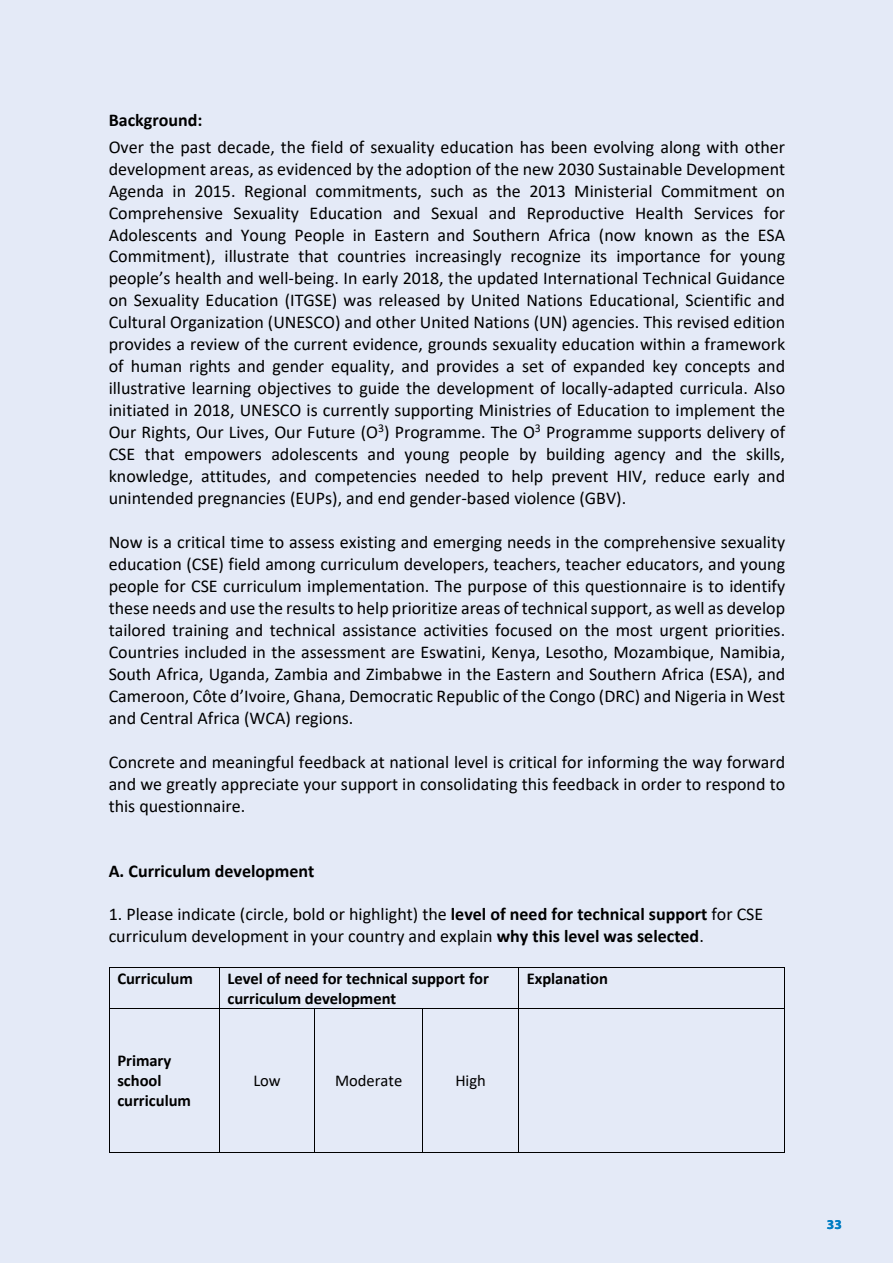
<style>
.page{position:relative;width:893px;height:1263px;background:#e4eaf7}
.page>*{position:absolute;margin:0;border:0;box-sizing:border-box;transform-origin:0 0}
.t1{font:18px/21.9px "Calibri";color:#000;text-align:justify}
.t2{font:700 18px "Calibri";color:#000}
.t3{font:700 16.5px/20.1px "Calibri";color:#000}
.t4{font:16.5px "Calibri";color:#000}
.t5{font:700 13.5px "Myriad Pro";color:#007dc3}
.s1{font-weight:700}
</style>
<div class="page">
<hr style="left:109px;top:967px;width:110px;height:1px;background:#000">
<hr style="left:220px;top:967px;width:298px;height:1px;background:#000">
<hr style="left:519px;top:967px;width:265px;height:1px;background:#000">
<hr style="left:109px;top:968px;width:1px;height:40px;background:#000">
<hr style="left:219px;top:968px;width:1px;height:40px;background:#000">
<hr style="left:518px;top:968px;width:1px;height:40px;background:#000">
<hr style="left:784px;top:968px;width:1px;height:40px;background:#000">
<hr style="left:109px;top:1008px;width:110px;height:1px;background:#000">
<hr style="left:220px;top:1008px;width:94px;height:1px;background:#000">
<hr style="left:315px;top:1008px;width:107px;height:1px;background:#000">
<hr style="left:423px;top:1008px;width:95px;height:1px;background:#000">
<hr style="left:519px;top:1008px;width:265px;height:1px;background:#000">
<hr style="left:109px;top:1009px;width:1px;height:143px;background:#000">
<hr style="left:109px;top:1152px;width:110px;height:1px;background:#000">
<hr style="left:219px;top:1009px;width:1px;height:143px;background:#000">
<hr style="left:220px;top:1152px;width:94px;height:1px;background:#000">
<hr style="left:314px;top:1009px;width:1px;height:143px;background:#000">
<hr style="left:315px;top:1152px;width:107px;height:1px;background:#000">
<hr style="left:422px;top:1009px;width:1px;height:143px;background:#000">
<hr style="left:423px;top:1152px;width:95px;height:1px;background:#000">
<hr style="left:518px;top:1009px;width:1px;height:143px;background:#000">
<hr style="left:519px;top:1152px;width:265px;height:1px;background:#000">
<hr style="left:784px;top:1009px;width:1px;height:143px;background:#000">
<p class="t2" style="left:109px;top:107px;width:95px">Background:</p>
<p class="t1" style="left:109px;top:135px;width:678px">Over the past decade, the field of sexuality education has been evolving along with other development areas, as evidenced by the adoption of the new 2030 Sustainable Development Agenda in 2015. Regional commitments, such as the 2013 Ministerial Commitment on Comprehensive Sexuality Education and Sexual and Reproductive Health Services for Adolescents and Young People in Eastern and Southern Africa (now known as the ESA Commitment), illustrate that countries increasingly recognize its importance for young people’s health and well-being. In early 2018, the updated International Technical Guidance on Sexuality Education (ITGSE) was released by United Nations Educational, Scientific and Cultural Organization (UNESCO) and other United Nations (UN) agencies. This revised edition provides a review of the current evidence, grounds sexuality education within a framework of human rights and gender equality, and provides a set of expanded key concepts and illustrative learning objectives to guide the development of locally-adapted curricula. Also initiated in 2018, UNESCO is currently supporting Ministries of Education to implement the Our Rights, Our Lives, Our Future (O<sup>3</sup>) Programme. The O<sup>3</sup> Programme supports delivery of CSE that empowers adolescents and young people by building agency and the skills, knowledge, attitudes, and competencies needed to help prevent HIV, reduce early and unintended pregnancies (EUPs), and end gender-based violence (GBV).</p>
<p class="t1" style="left:109px;top:531px;width:678px">Now is a critical time to assess existing and emerging needs in the comprehensive sexuality education (CSE) field among curriculum developers, teachers, teacher educators, and young people for CSE curriculum implementation. The purpose of this questionnaire is to identify these needs and use the results to help prioritize areas of technical support, as well as develop tailored training and technical assistance activities focused on the most urgent priorities.<br>Countries included in the assessment are Eswatini, Kenya, Lesotho, Mozambique, Namibia, South Africa, Uganda, Zambia and Zimbabwe in the Eastern and Southern Africa (ESA), and Cameroon, Côte d’Ivoire, Ghana, Democratic Republic of the Congo (DRC) and Nigeria in West and Central Africa (WCA) regions.</p>
<p class="t1" style="left:109px;top:750px;width:678px">Concrete and meaningful feedback at national level is critical for informing the way forward and we greatly appreciate your support in consolidating this feedback in order to respond to this questionnaire.</p>
<p class="t2" style="left:109px;top:858px;width:207px">A. Curriculum development</p>
<p class="t1" style="left:109px;top:902px;width:656px">1. Please indicate (circle, bold or highlight) the <span class="s1">level of need for technical support</span> for CSE curriculum development in your country and explain <span class="s1">why this level was selected</span>.</p>
<p class="t3" style="left:117px;top:968px;width:77px">Curriculum</p>
<p class="t3" style="left:228px;top:968px;width:263px">Level of need for technical support for curriculum development</p>
<p class="t3" style="left:527px;top:968px;width:83px">Explanation</p>
<p class="t3" style="left:117px;top:1050px;width:75px">Primary school curriculum</p>
<p class="t4" style="left:253px;top:1069px;width:29px">Low</p>
<p class="t4" style="left:335px;top:1069px;width:69px">Moderate</p>
<p class="t4" style="left:455px;top:1069px;width:32px">High</p>
<p class="t5" style="left:827px;top:1215px;width:16px">33</p>
</div>
